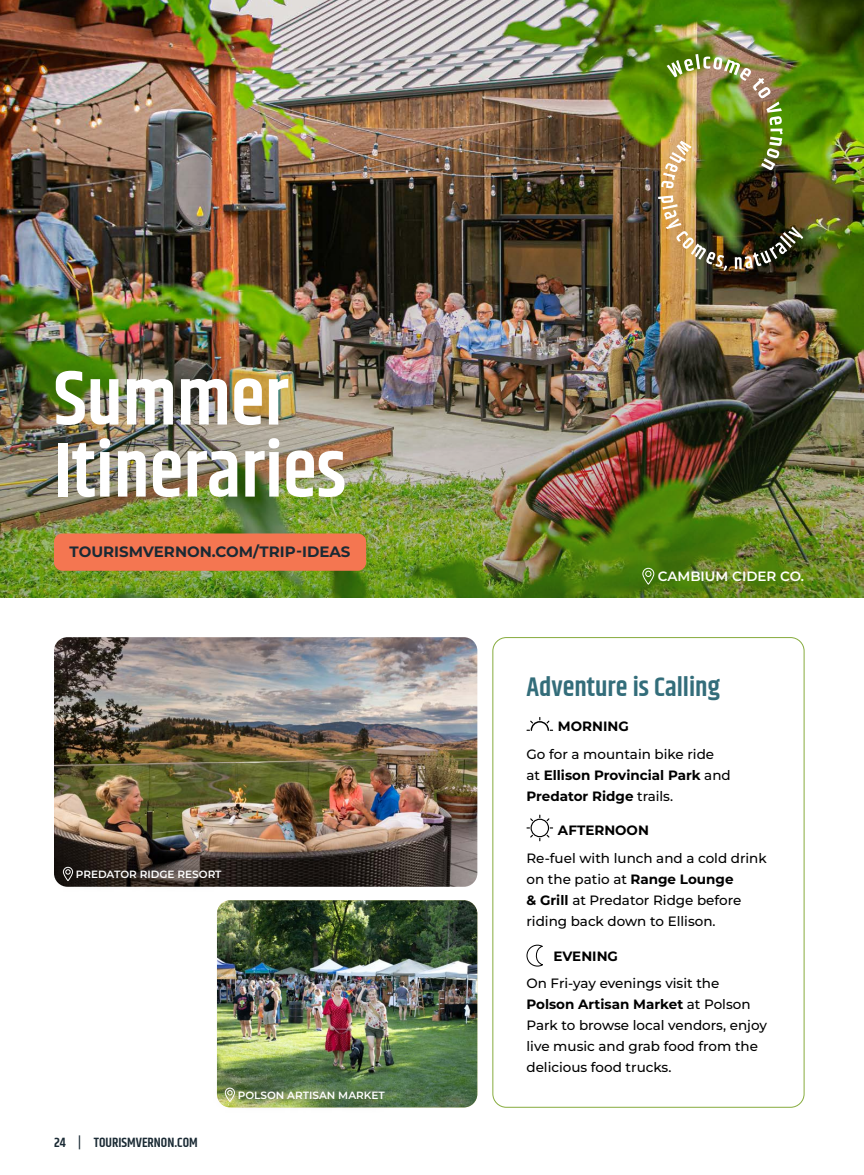
<style>
.page{position:relative;width:864px;height:1175px;background:#fff}
.page>*{position:absolute;margin:0;border:0;box-sizing:border-box;transform-origin:0 0}
.t1{font:600 78px/72px "Khand";color:#fff}
.t2{font:600 27px "Khand";color:#336d7a}
.t3{font:700 15px "Montserrat";color:#1a2a34}
.t4{font:500 13.5px/21px "Montserrat";color:#000}
.t5{font:700 13.5px "Montserrat";color:#000}
.t6{font:600 13.5px "Khand";color:#1a2a34}
.t7{font:600 13.5px "Montserrat";color:#fff}
.t8{font:600 10.5px "Montserrat";color:#fff}
.s1{font-weight:700}
</style>
<div class="page">
<div style="left:492px;top:637px;width:312px;height:470px;border:1px solid #87ac3e;border-radius:14px"></div>
<img style="left:0;top:0;width:864px;height:598px">
<svg style="left:526px;top:717px;width:27px;height:14px"></svg>
<svg style="left:526px;top:814px;width:27px;height:27px"></svg>
<svg style="left:526px;top:944px;width:17px;height:23px"></svg>
<img style="left:54px;top:637px;width:423px;height:249px">
<img style="left:217px;top:900px;width:260px;height:207px">
<div style="left:54px;top:533px;width:312px;height:38px;background:#f47651;border-radius:8px"></div>
<img style="left:661px;top:54px;width:122px;height:134px">
<img style="left:658px;top:195px;width:69px;height:76px">
<img style="left:735px;top:226px;width:68px;height:43px">
<svg style="left:642px;top:567px;width:13px;height:18px"></svg>
<div style="left:49px;top:853px;width:185px;height:40px;background:#000;opacity:.59"></div>
<svg style="left:63px;top:866px;width:10px;height:15px"></svg>
<div style="left:211px;top:1074px;width:187px;height:40px;background:#000;opacity:.59"></div>
<svg style="left:225px;top:1087px;width:10px;height:15px"></svg>
<h1 class="t1" style="left:54px;top:367px;width:294px">Summer<br>Itineraries</h1>
<p class="t3" style="left:70px;top:542px;width:282px">TOURISMVERNON.COM/TRIP-IDEAS</p>
<p class="t8" style="left:76px;top:866px;width:147px">PREDATOR RIDGE RESORT</p>
<p class="t6" style="left:54px;top:1133px;width:145px">24 | TOURISMVERNON.COM</p>
<p class="t8" style="left:238px;top:1087px;width:149px">POLSON ARTISAN MARKET</p>
<p class="t7" style="left:658px;top:567px;width:148px">CAMBIUM CIDER CO.</p>
<h2 class="t2" style="left:526px;top:669px;width:195px">Adventure is Calling</h2>
<p class="t5" style="left:558px;top:717px;width:72px">MORNING</p>
<p class="t4" style="left:527px;top:743px;width:206px">Go for a mountain bike ride at <span class="s1">Ellison Provincial Park</span> and<br><span class="s1">Predator Ridge</span> trails.</p>
<p class="t5" style="left:558px;top:821px;width:92px">AFTERNOON</p>
<p class="t4" style="left:527px;top:847px;width:242px">Re-fuel with lunch and a cold drink on the patio at <span class="s1">Range Lounge<br>&amp; Grill</span> at Predator Ridge before riding back down to Ellison.</p>
<p class="t5" style="left:554px;top:946px;width:66px">EVENING</p>
<p class="t4" style="left:527px;top:972px;width:242px">On Fri-yay evenings visit the<br><span class="s1">Polson Artisan Market</span> at Polson<br>Park to browse local vendors, enjoy live music and grab food from the delicious food trucks.</p>
</div>
